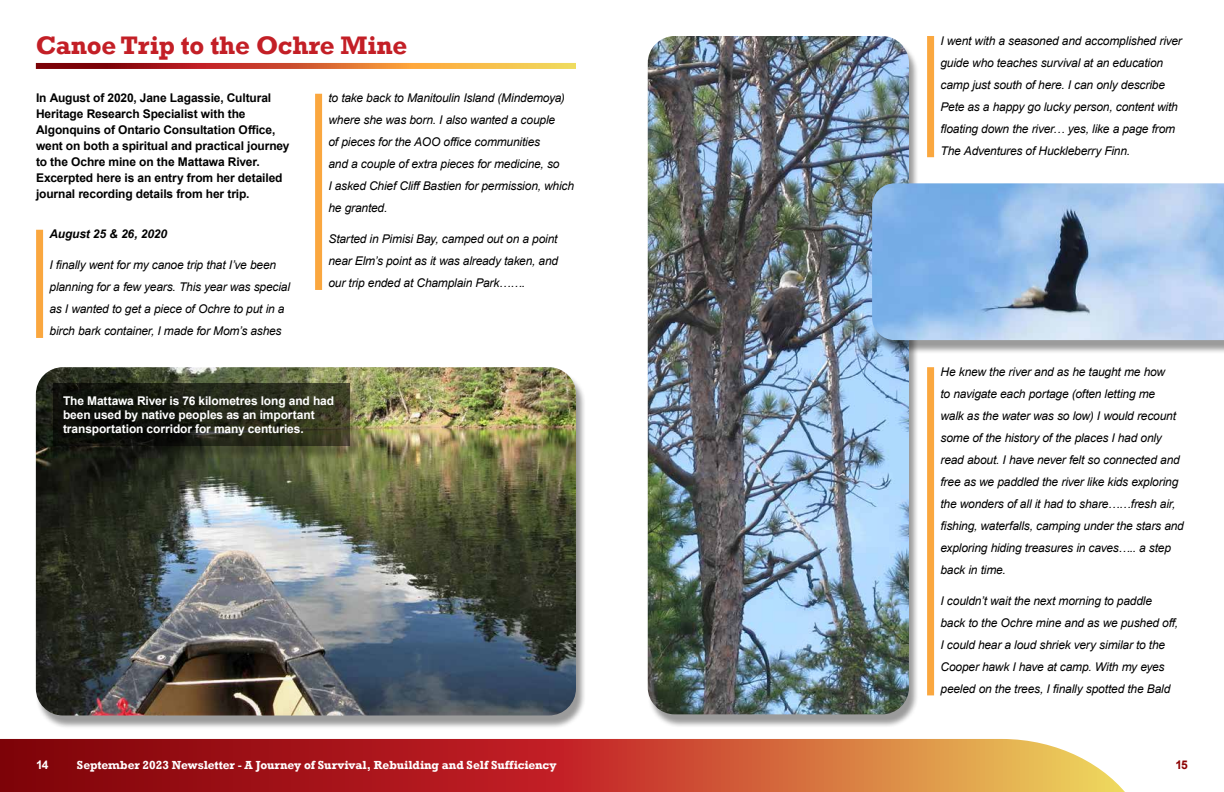
<style>
.page{position:relative;width:1224px;height:792px;background:#fff}
.page>*{position:absolute;margin:0;border:0;box-sizing:border-box;transform-origin:0 0}
.t1{font:700 26px "Rockwell";letter-spacing:-.01em;color:#c31f26}
.t2{font:italic 12px/22px "Arial";letter-spacing:-.015em;color:#000}
.t3{font:700 12px/16px "Arial";letter-spacing:-.01em;color:#000}
.t4{font:700 12px/14px "Arial";letter-spacing:-.01em;color:#fff}
.t5{font:700 12px "Rockwell";letter-spacing:-.005em;color:#fff}
.t6{font:italic 700 12px "Arial";letter-spacing:-.015em;color:#000}
.t7{font:700 12px "Arial";color:#8c0000}
</style>
<div class="page">
<div style="left:36px;top:230px;width:7px;height:108px;background:#faa73f"></div>
<div style="left:315px;top:94px;width:7px;height:196px;background:#faa73f"></div>
<div style="left:35px;top:370px;width:551px;height:360px;background:#000;opacity:.4"></div>
<img style="left:36px;top:367px;width:540px;height:349px">
<svg style="left:36px;top:63px;width:540px;height:6px;background:#cb6230"></svg>
<div style="left:927px;top:36px;width:7px;height:121px;background:#faa73f"></div>
<div style="left:52px;top:387px;width:308px;height:73px;background:#000;opacity:.4"></div>
<svg style="left:53px;top:383px;width:297px;height:63px;background:#1f2215"></svg>
<div style="left:647px;top:39px;width:272px;height:689px;background:#000;opacity:.4"></div>
<img style="left:648px;top:36px;width:261px;height:678px">
<div style="left:872px;top:186px;width:352px;height:168px;background:#000;opacity:.4"></div>
<img style="left:872px;top:183px;width:352px;height:157px">
<div style="left:927px;top:367px;width:7px;height:328px;background:#faa73f"></div>
<svg style="left:0;top:739px;width:1125px;height:53px;background:#bd4832"></svg>
<h1 class="t1" style="left:36px;top:29px;width:373px">Canoe Trip to the Ochre Mine</h1>
<p class="t2" style="left:940px;top:30px;width:243px">I went with a seasoned and accomplished river guide who teaches survival at an education camp just south of here. I can only describe Pete as a happy go lucky person, content with floating down the river… yes, like a page from The Adventures of Huckleberry Finn.</p>
<p class="t3" style="left:36px;top:90px;width:255px">In August of 2020, Jane Lagassie, Cultural Heritage Research Specialist with the Algonquins of Ontario Consultation Office, went on both a spiritual and practical journey to the Ochre mine on the Mattawa River.<br>Excerpted here is an entry from her detailed journal recording details from her trip.</p>
<p class="t6" style="left:50px;top:226px;width:119px">August 25 &amp; 26, 2020</p>
<p class="t2" style="left:50px;top:254px;width:242px">I finally went for my canoe trip that I’ve been planning for a few years. This year was special as I wanted to get a piece of Ochre to put in a birch bark container, I made for Mom’s ashes</p>
<p class="t2" style="left:328px;top:87px;width:247px">to take back to Manitoulin Island (Mindemoya) where she was born. I also wanted a couple<br>of pieces for the AOO office communities<br>and a couple of extra pieces for medicine, so<br>I asked Chief Cliff Bastien for permission, which he granted.</p>
<p class="t2" style="left:328px;top:228px;width:231px;text-align:justify">Started in Pimisi Bay, camped out on a point near Elm’s point as it was already taken, and our trip ended at Champlain Park…….</p>
<p class="t4" style="left:63px;top:394px;width:273px">The Mattawa River is 76 kilometres long and had been used by native peoples as an important transportation corridor for many centuries.</p>
<p class="t2" style="left:941px;top:361px;width:245px">He knew the river and as he taught me how<br>to navigate each portage (often letting me<br>walk as the water was so low) I would recount some of the history of the places I had only read about. I have never felt so connected and free as we paddled the river like kids exploring the wonders of all it had to share……fresh air, fishing, waterfalls, camping under the stars and exploring hiding treasures in caves….. a step back in time.</p>
<p class="t2" style="left:941px;top:590px;width:239px">I couldn’t wait the next morning to paddle back to the Ochre mine and as we pushed off, I could hear a loud shriek very similar to the Cooper hawk I have at camp. With my eyes peeled on the trees, I finally spotted the Bald</p>
<p class="t4" style="left:36px;top:758px;width:14px">14</p>
<p class="t5" style="left:77px;top:758px;width:481px">September 2023 Newsletter - A Journey of Survival, Rebuilding and Self Sufficiency</p>
<p class="t7" style="left:1175px;top:757px;width:14px">15</p>
</div>
